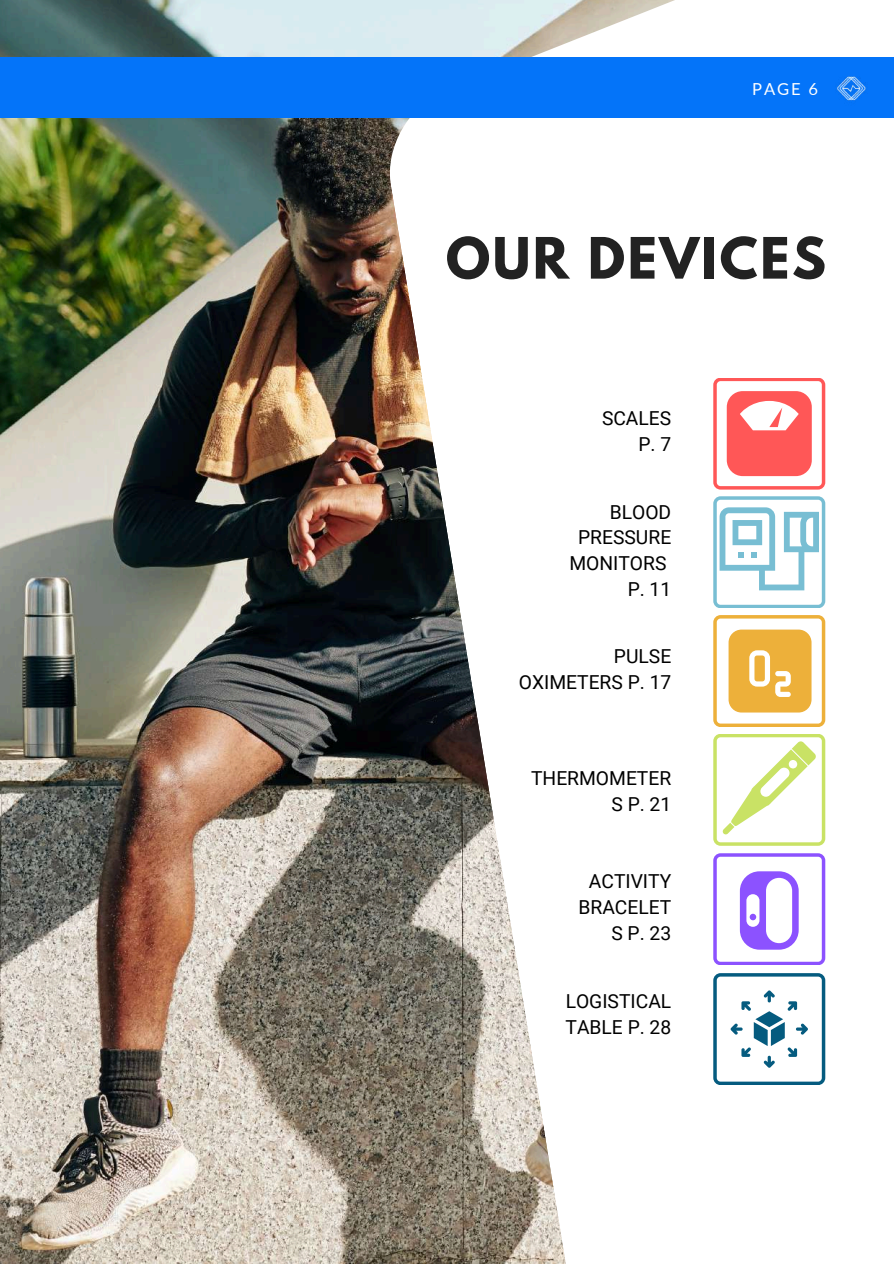
<style>
.page{position:relative;width:894px;height:1264px;background:#fff}
.page>*{position:absolute;margin:0;border:0;box-sizing:border-box;transform-origin:0 0}
.t1{font:700 50.55px "League Spartan";letter-spacing:.05em;color:#222}
.t2{font:19.2px/25.8px "Roboto";color:#000;text-align:right}
.t3{font:16.5px "Lato";color:#fff}
</style>
<div class="page">
<img style="left:0;top:0;width:384px;height:1263px">
<svg style="left:384px;top:0;width:442px;height:1263px"></svg>
<div style="left:0;top:57px;width:893px;height:61px;background:#0474f9"></div>
<svg style="left:713px;top:377px;width:112px;height:112px"></svg>
<svg style="left:713px;top:496px;width:112px;height:112px"></svg>
<svg style="left:713px;top:615px;width:112px;height:112px"></svg>
<svg style="left:713px;top:733px;width:112px;height:112px"></svg>
<svg style="left:713px;top:853px;width:112px;height:112px"></svg>
<svg style="left:749px;top:913px;width:7px;height:7px"></svg>
<img style="left:836px;top:76px;width:30px;height:25px">
<svg style="left:713px;top:973px;width:112px;height:112px"></svg>
<p class="t3" style="left:752px;top:79px;width:67px">PAGE 6</p>
<h1 class="t1" style="left:446px;top:233px;width:381px">OUR DEVICES</h1>
<p class="t2" style="left:602px;top:406px;width:71px">SCALES<br>P. 7</p>
<p class="t2" style="left:569px;top:499px;width:103px">BLOOD<br>PRESSURE<br>MONITORS<br>P. 11</p>
<p class="t2" style="left:518px;top:643px;width:154px">PULSE<br>OXIMETERS P. 17</p>
<p class="t2" style="left:531px;top:765px;width:142px">THERMOMETER<br>S P. 21</p>
<p class="t2" style="left:578px;top:868px;width:94px">ACTIVITY<br>BRACELET<br>S P. 23</p>
<p class="t2" style="left:565px;top:988px;width:107px;text-align:left">LOGISTICAL<br>TABLE P. 28</p>
</div>
